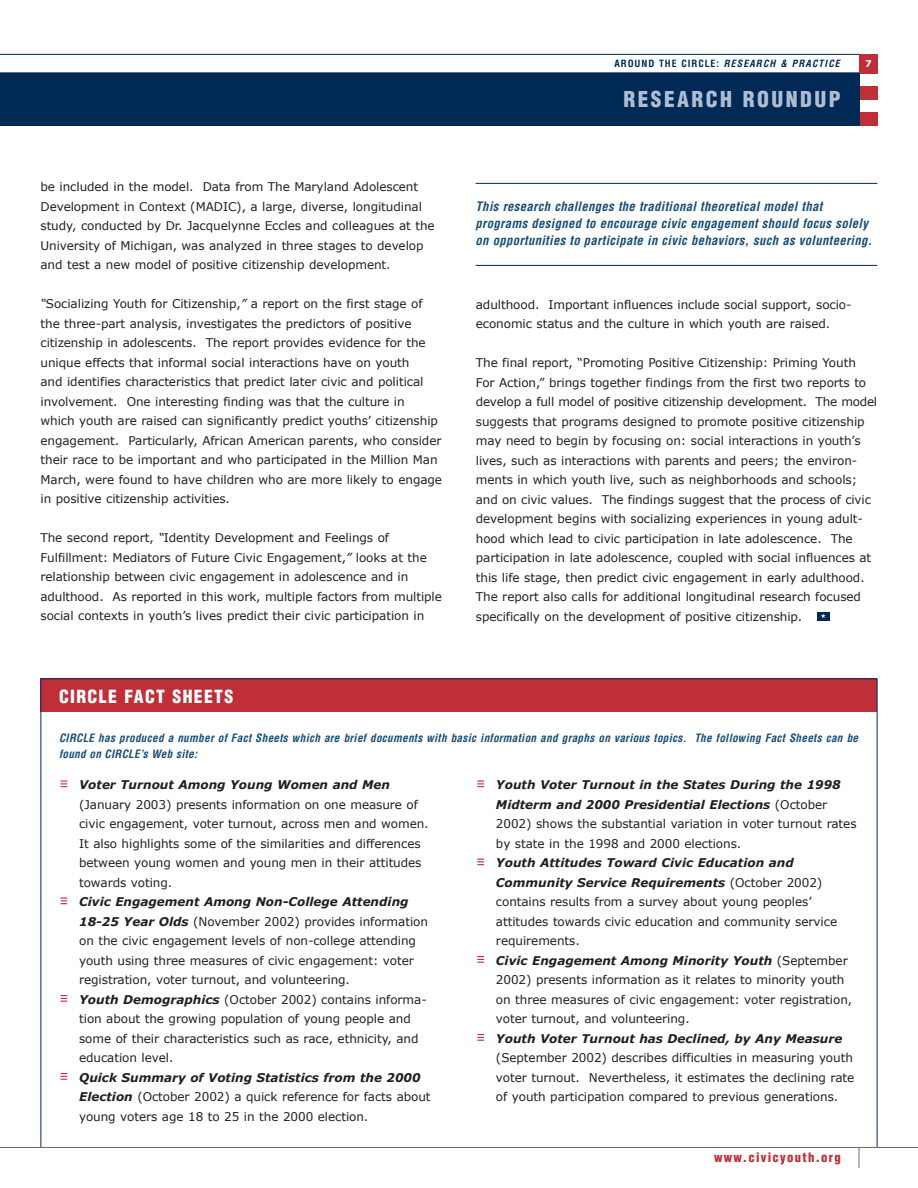
<style>
.page{position:relative;width:918px;height:1188px;background:#fff}
.page>*{position:absolute;margin:0;border:0;box-sizing:border-box;transform-origin:0 0}
.t1{font:900 condensed 21.3px "Helvetica";letter-spacing:.115em;color:#afbcd2}
.t2{font:900 condensed 17.7px "Helvetica";letter-spacing:.075em;color:#fff}
.t3{font:italic 700 condensed 12.75px/17.2px "Helvetica";letter-spacing:.025em;color:#1a4e76}
.t4{font:900 condensed 12.75px "Helvetica";letter-spacing:.1em;color:#be2f37}
.t5{font:12px/19.5px "Verdana";letter-spacing:-.005em;color:#231f20}
.t6{font:italic 700 12px "Verdana";color:#231f20}
.t7{font:italic 700 condensed 11.25px/15.8px "Helvetica";letter-spacing:.025em;color:#1a4e76}
.t8{font:italic 700 condensed 9.75px "Helvetica";letter-spacing:.115em;color:#002a55}
.t9{font:700 9.3px "Verdana";color:#fff}
.s1{font-style:normal}
.s2{font-style:italic}
.s3{font-weight:700;font-style:italic}
</style>
<div class="page">
<div style="left:40px;top:678px;width:838px;height:34px;background:#be2f37"></div>
<svg style="left:859px;top:1148px;width:1px;height:20px"></svg>
<div style="left:859px;top:54px;width:19px;height:19px;background:#be2f37"></div>
<div style="left:817px;top:612px;width:13px;height:9px;background:#002a55"></div>
<hr style="left:0;top:1147px;width:918px;height:1px;background:#6c6e70">
<hr style="left:0;top:72px;width:859px;height:1px;background:#002a55">
<hr style="left:0;top:54px;width:859px;height:1px;background:#002a55">
<svg style="left:477px;top:1034px;width:7px;height:7px"></svg>
<svg style="left:477px;top:956px;width:7px;height:7px"></svg>
<svg style="left:477px;top:859px;width:7px;height:6px"></svg>
<svg style="left:477px;top:781px;width:7px;height:6px"></svg>
<svg style="left:61px;top:1073px;width:6px;height:7px"></svg>
<svg style="left:61px;top:995px;width:6px;height:7px"></svg>
<svg style="left:61px;top:898px;width:6px;height:6px"></svg>
<svg style="left:61px;top:781px;width:6px;height:6px"></svg>
<div style="left:859px;top:113px;width:19px;height:13px;background:#be2f37"></div>
<div style="left:859px;top:86px;width:19px;height:13px;background:#be2f37"></div>
<div style="left:0;top:73px;width:859px;height:53px;background:#002a55"></div>
<hr style="left:476px;top:183px;width:401px;height:1px;background:#002a55">
<hr style="left:476px;top:265px;width:401px;height:1px;background:#002a55">
<p class="t8" style="left:614px;top:60px;width:227px"><span class="s1">AROUND THE CIRCLE:</span> RESEARCH &amp; PRACTICE</p>
<p class="t9" style="left:865px;top:58px;width:8px">7</p>
<p class="t5" style="left:40px;top:177px;width:396px">be included in the model. Data from The Maryland Adolescent Development in Context (MADIC), a large, diverse, longitudinal study, conducted by Dr. Jacquelynne Eccles and colleagues at the University of Michigan, was analyzed in three stages to develop and test a new model of positive citizenship development.</p>
<p class="t5" style="left:40px;top:294px;width:403px"><span class="s2">“</span>Socializing Youth for Citizenship,<span class="s2">”</span> a report on the first stage of the three-part analysis, investigates the predictors of positive citizenship in adolescents. The report provides evidence for the unique effects that informal social interactions have on youth<br>and identifies characteristics that predict later civic and political involvement. One interesting finding was that the culture in<br>which youth are raised can significantly predict youths’ citizenship engagement. Particularly, African American parents, who consider their race to be important and who participated in the Million Man March, were found to have children who are more likely to engage in positive citizenship activities.</p>
<p class="t5" style="left:40px;top:528px;width:403px">The second report, <span class="s2">“</span>Identity Development and Feelings of Fulfillment: Mediators of Future Civic Engagement,<span class="s2">”</span> looks at the relationship between civic engagement in adolescence and in adulthood. As reported in this work, multiple factors from multiple social contexts in youth’s lives predict their civic participation in</p>
<h1 class="t1" style="left:623px;top:91px;width:219px">RESEARCH ROUNDUP</h1>
<p class="t3" style="left:476px;top:199px;width:398px">This research challenges the traditional theoretical model that programs designed to encourage civic engagement should focus solely on opportunities to participate in civic behaviors, such as volunteering.</p>
<p class="t5" style="left:476px;top:294px;width:377px">adulthood. Important influences include social support, socio&shy;economic status and the culture in which youth are raised.</p>
<p class="t5" style="left:476px;top:353px;width:403px">The final report, “Promoting Positive Citizenship: Priming Youth For Action,” brings together findings from the first two reports to develop a full model of positive citizenship development. The model suggests that programs designed to promote positive citizenship may need to begin by focusing on: social interactions in youth’s lives, such as interactions with parents and peers; the environ&shy;ments in which youth live, such as neighborhoods and schools; and on civic values. The findings suggest that the process of civic development begins with socializing experiences in young adult&shy;hood which lead to civic participation in late adolescence. The participation in late adolescence, coupled with social influences at this life stage, then predict civic engagement in early adulthood.<br>The report also calls for additional longitudinal research focused specifically on the development of positive citizenship.</p>
<h2 class="t2" style="left:59px;top:690px;width:176px">CIRCLE FACT SHEETS</h2>
<p class="t7" style="left:59px;top:731px;width:801px">CIRCLE has produced a number of Fact Sheets which are brief documents with basic information and graphs on various topics. The following Fact Sheets can be found on CIRCLE’s Web site:</p>
<p class="t6" style="left:79px;top:777px;width:312px">Voter Turnout Among Young Women and Men</p>
<p class="t5" style="left:79px;top:794px;width:351px">(January 2003) presents information on one measure of civic engagement, voter turnout, across men and women.<br>It also highlights some of the similarities and differences between young women and young men in their attitudes towards voting.</p>
<p class="t5" style="left:79px;top:892px;width:350px"><span class="s3">Civic Engagement Among Non-College Attending 18-25 Year Olds</span> (November 2002) provides information on the civic engagement levels of non-college attending youth using three measures of civic engagement: voter registration, voter turnout, and volunteering.<br><span class="s3">Youth Demographics</span> (October 2002) contains informa&shy;tion about the growing population of young people and some of their characteristics such as race, ethnicity, and education level.</p>
<p class="t5" style="left:79px;top:1067px;width:353px"><span class="s3">Quick Summary of Voting Statistics from the 2000<br>Election</span> (October 2002) a quick reference for facts about young voters age 18 to 25 in the 2000 election.</p>
<p class="t5" style="left:496px;top:775px;width:362px"><span class="s3">Youth Voter Turnout in the States During the 1998<br>Midterm and 2000 Presidential Elections</span> (October 2002) shows the substantial variation in voter turnout rates by state in the 1998 and 2000 elections.</p>
<p class="t5" style="left:496px;top:853px;width:358px"><span class="s3">Youth Attitudes Toward Civic Education and Community Service Requirements</span> (October 2002) contains results from a survey about young peoples’ attitudes towards civic education and community service requirements.<br><span class="s3">Civic Engagement Among Minority Youth</span> (September 2002) presents information as it relates to minority youth on three measures of civic engagement: voter registration, voter turnout, and volunteering.</p>
<p class="t6" style="left:496px;top:1031px;width:348px">Youth Voter Turnout has Declined, by Any Measure</p>
<p class="t5" style="left:496px;top:1048px;width:360px;text-align:justify">(September 2002) describes difficulties in measuring youth voter turnout. Nevertheless, it estimates the declining rate of youth participation compared to previous generations.</p>
<p class="t4" style="left:714px;top:1152px;width:128px">www.civicyouth.org</p>
</div>
